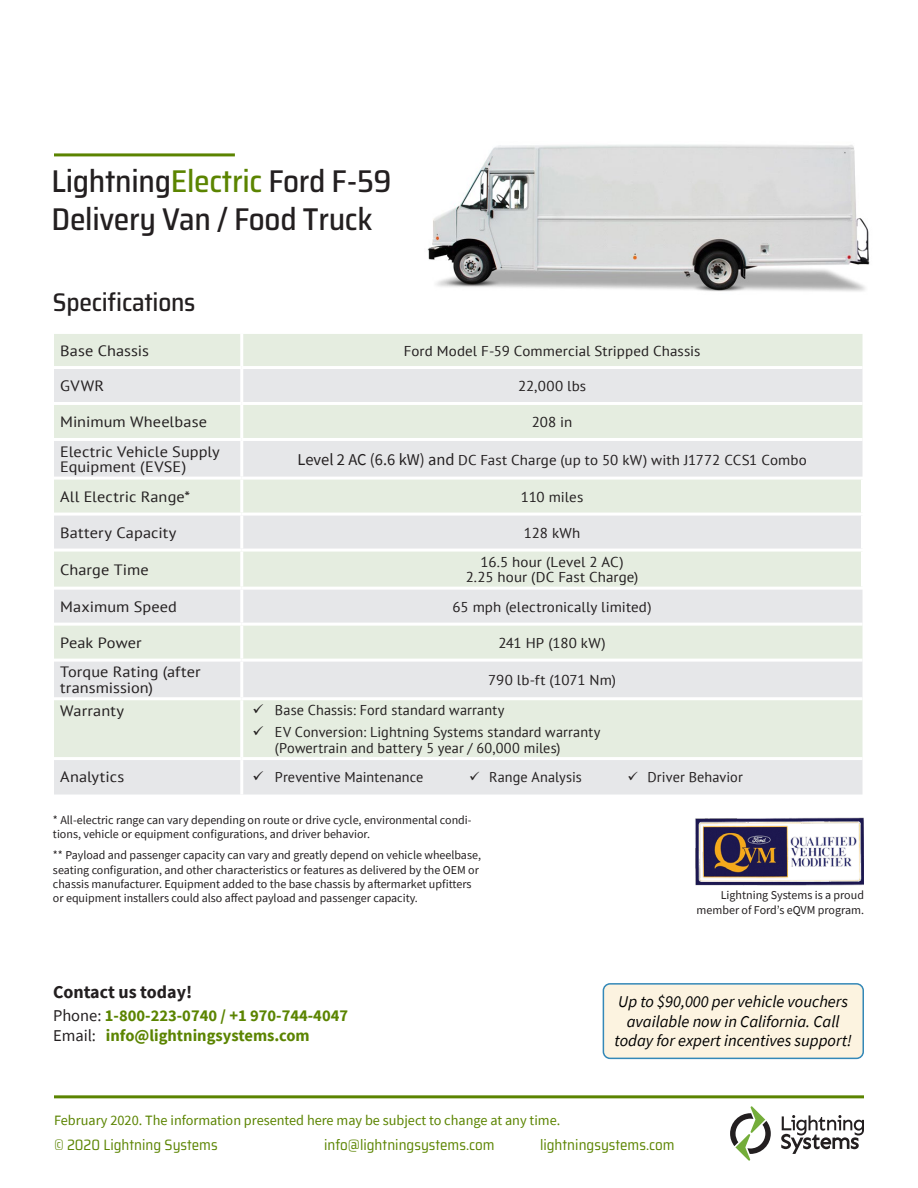
<style>
.page{position:relative;width:918px;height:1188px;background:#fff}
.page>*{position:absolute;margin:0;border:0;box-sizing:border-box;transform-origin:0 0}
.LS_Header_1{font:500 semi-condensed 31.5px/37.8px "Saira";letter-spacing:-.01em;color:#231f20}
.LS_Header_2{font:500 semi-condensed 25.5px "Saira";letter-spacing:-.01em;color:#231f20}
.t1{font:700 18px "Source Sans Pro";color:#231f20}
.LS_Body_1{font:italic 16.5px/19.8px "Source Sans Pro";color:#000;text-align:center}
.t2{font:700 16.5px/19.8px "Source Sans Pro";color:#5b8400}
.Body{font:15px/15.8px "PT Sans";letter-spacing:.005em;color:#231f20;scale:1.09 1}
.LS_Caption_1{font:semi-condensed 15px "Saira";color:#5b8400}
.Table_Body_centered{font:14.25px/15.8px "PT Sans";letter-spacing:.005em;color:#231f20;text-align:center;scale:1.05 1}
.Table_Body_centered-2{font:14.25px/15.8px "PT Sans";letter-spacing:.005em;color:#231f20}
.LS_Caption_1-2{font:14.25px "Source Sans Pro";color:#5b8400}
.LS_Body_1-2{font:12px/14.4px "Source Sans Pro";color:#231f20}
.s1{color:#5b8400}
.s2{font-family:"Source Sans Pro";font-size:16.5px}
.s3{font-weight:400;color:#231f20}
</style>
<div class="page">
<hr style="left:54px;top:1095px;width:810px;height:3px;background:#5b8400">
<hr style="left:54px;top:153px;width:181px;height:3px;background:#5b8400">
<img style="left:427px;top:144px;width:443px;height:214px">
<div style="left:54px;top:334px;width:808px;height:32px;background:#e5ede0"></div>
<svg style="left:54px;top:369px;width:808px;height:426px;background:#e5eae4"></svg>
<hr style="left:54px;top:402px;width:188px;height:3px;background:#fff">
<hr style="left:54px;top:438px;width:188px;height:3px;background:#fff">
<hr style="left:54px;top:477px;width:188px;height:3px;background:#fff">
<hr style="left:54px;top:513px;width:188px;height:3px;background:#fff">
<hr style="left:54px;top:549px;width:188px;height:3px;background:#fff">
<hr style="left:54px;top:587px;width:188px;height:3px;background:#fff">
<hr style="left:54px;top:623px;width:188px;height:3px;background:#fff">
<hr style="left:54px;top:659px;width:188px;height:3px;background:#fff">
<hr style="left:54px;top:697px;width:188px;height:3px;background:#fff">
<hr style="left:54px;top:757px;width:188px;height:3px;background:#fff">
<hr style="left:240px;top:334px;width:3px;height:32px;background:#fff">
<hr style="left:240px;top:369px;width:3px;height:33px;background:#fff">
<hr style="left:240px;top:405px;width:3px;height:33px;background:#fff">
<hr style="left:240px;top:441px;width:3px;height:36px;background:#fff">
<hr style="left:240px;top:590px;width:3px;height:33px;background:#fff">
<hr style="left:240px;top:626px;width:3px;height:33px;background:#fff">
<hr style="left:240px;top:662px;width:3px;height:35px;background:#fff">
<hr style="left:240px;top:700px;width:3px;height:57px;background:#fff">
<hr style="left:240px;top:760px;width:3px;height:35px;background:#fff">
<hr style="left:242px;top:402px;width:621px;height:3px;background:#fff">
<hr style="left:242px;top:438px;width:621px;height:3px;background:#fff">
<hr style="left:242px;top:477px;width:622px;height:3px;background:#fff">
<hr style="left:242px;top:513px;width:622px;height:3px;background:#fff">
<hr style="left:242px;top:549px;width:622px;height:3px;background:#fff">
<hr style="left:242px;top:587px;width:622px;height:3px;background:#fff">
<hr style="left:242px;top:623px;width:621px;height:3px;background:#fff">
<hr style="left:242px;top:659px;width:621px;height:3px;background:#fff">
<hr style="left:242px;top:697px;width:621px;height:3px;background:#fff">
<hr style="left:242px;top:757px;width:621px;height:3px;background:#fff">
<hr style="left:240px;top:480px;width:3px;height:33px;background:#fff">
<hr style="left:861px;top:480px;width:3px;height:33px;background:#fff">
<hr style="left:240px;top:516px;width:3px;height:33px;background:#fff">
<hr style="left:861px;top:516px;width:3px;height:33px;background:#fff">
<hr style="left:240px;top:552px;width:3px;height:35px;background:#fff">
<hr style="left:861px;top:552px;width:3px;height:35px;background:#fff">
<div style="left:603px;top:984px;width:260px;height:74px;background:#fcf3e0;border-radius:7px"></div>
<div style="left:603px;top:983px;width:261px;height:76px;border:2px solid #3388b8;border-radius:7px"></div>
<svg style="left:781px;top:1115px;width:83px;height:39px"></svg>
<svg style="left:730px;top:1106px;width:41px;height:55px"></svg>
<img style="left:695px;top:817px;width:169px;height:69px">
<svg style="left:253px;top:704px;width:10px;height:10px"></svg>
<svg style="left:253px;top:726px;width:10px;height:9px"></svg>
<svg style="left:253px;top:771px;width:10px;height:9px"></svg>
<p class="LS_Header_1" style="left:52px;top:162px;width:342px">Lightning<span class="s1">Electric</span> Ford F-59<br>Delivery Van / Food Truck</p>
<p class="LS_Header_2" style="left:53px;top:283px;width:144px">Specifications</p>
<p class="Body" style="left:60px;top:343px;width:83px">Base Chassis</p>
<p class="Table_Body_centered" style="left:404px;top:343px;width:284px">Ford Model F-59 Commercial Stripped Chassis</p>
<p class="Body" style="left:60px;top:378px;width:42px">GVWR</p>
<p class="Table_Body_centered" style="left:518px;top:378px;width:66px">22,000 lbs</p>
<p class="Body" style="left:60px;top:414px;width:136px">Minimum Wheelbase</p>
<p class="Table_Body_centered" style="left:532px;top:414px;width:40px">208 in</p>
<p class="Body" style="left:60px;top:443px;width:148px">Electric Vehicle Supply<br>Equipment (EVSE)</p>
<p class="Table_Body_centered" style="left:298px;top:452px;width:486px"><span class="s2">Level 2 AC (6.6 kW) and</span> DC Fast Charge (up to 50 kW) with J1772 CCS1 Combo</p>
<p class="Body" style="left:60px;top:488px;width:121px">All Electric Range*</p>
<p class="Table_Body_centered" style="left:521px;top:488px;width:61px">110 miles</p>
<p class="Body" style="left:60px;top:524px;width:108px">Battery Capacity</p>
<p class="Table_Body_centered" style="left:524px;top:524px;width:55px">128 kWh</p>
<p class="Body" style="left:60px;top:561px;width:83px">Charge Time</p>
<p class="Table_Body_centered" style="left:466px;top:554px;width:166px">16.5 hour (Level 2 AC)<br>2.25 hour (DC Fast Charge)</p>
<p class="Body" style="left:60px;top:598px;width:109px">Maximum Speed</p>
<p class="Table_Body_centered" style="left:453px;top:598px;width:191px">65 mph (electronically limited)</p>
<p class="Body" style="left:60px;top:634px;width:76px">Peak Power</p>
<p class="Table_Body_centered" style="left:498px;top:634px;width:104px">241 HP (180 kW)</p>
<p class="Body" style="left:60px;top:664px;width:130px">Torque Rating (after transmission)</p>
<p class="Table_Body_centered" style="left:488px;top:672px;width:123px">790 lb-ft (1071 Nm)</p>
<p class="Body" style="left:60px;top:702px;width:60px">Warranty</p>
<p class="Table_Body_centered-2" style="left:275px;top:702px;width:231px">Base Chassis: Ford standard warranty</p>
<p class="Table_Body_centered-2" style="left:275px;top:724px;width:327px">EV Conversion: Lightning Systems standard warranty (Powertrain and battery 5 year / 60,000 miles)</p>
<p class="Body" style="left:60px;top:769px;width:60px">Analytics</p>
<p class="Table_Body_centered-2" style="left:275px;top:769px;width:150px">Preventive Maintenance</p>
<p class="Table_Body_centered-2" style="left:469px;top:769px;width:114px">✓ Range Analysis</p>
<p class="Table_Body_centered-2" style="left:627px;top:769px;width:117px">✓ Driver Behavior</p>
<p class="LS_Body_1-2" style="left:53px;top:812px;width:420px">* All-electric range can vary depending on route or drive cycle, environmental condi&shy;tions, vehicle or equipment configurations, and driver behavior.</p>
<p class="LS_Body_1-2" style="left:53px;top:848px;width:430px">** Payload and passenger capacity can vary and greatly depend on vehicle wheelbase, seating configuration, and other characteristics or features as delivered by the OEM or chassis manufacturer. Equipment added to the base chassis by aftermarket upfitters or equipment installers could also affect payload and passenger capacity.</p>
<p class="LS_Body_1-2" style="left:697px;top:888px;width:169px;text-align:right">Lightning Systems is a proud member of Ford’s eQVM program.</p>
<p class="t1" style="left:53px;top:979px;width:141px">Contact us today!</p>
<p class="t2" style="left:53px;top:1005px;width:297px"><span class="s3">Phone:</span> 1-800-223-0740 / +1 970-744-4047<br><span class="s3">Email:</span> info@lightningsystems.com</p>
<p class="LS_Body_1" style="left:615px;top:991px;width:239px">Up to $90,000 per vehicle vouchers available now in California. Call today for expert incentives support!</p>
<p class="LS_Caption_1-2" style="left:54px;top:1111px;width:508px">February 2020. The information presented here may be subject to change at any time.</p>
<p class="LS_Caption_1" style="left:54px;top:1134px;width:165px">© 2020 Lightning Systems</p>
<p class="LS_Caption_1" style="left:324px;top:1134px;width:172px">info@lightningsystems.com</p>
<p class="LS_Caption_1" style="left:540px;top:1134px;width:136px">lightningsystems.com</p>
</div>
